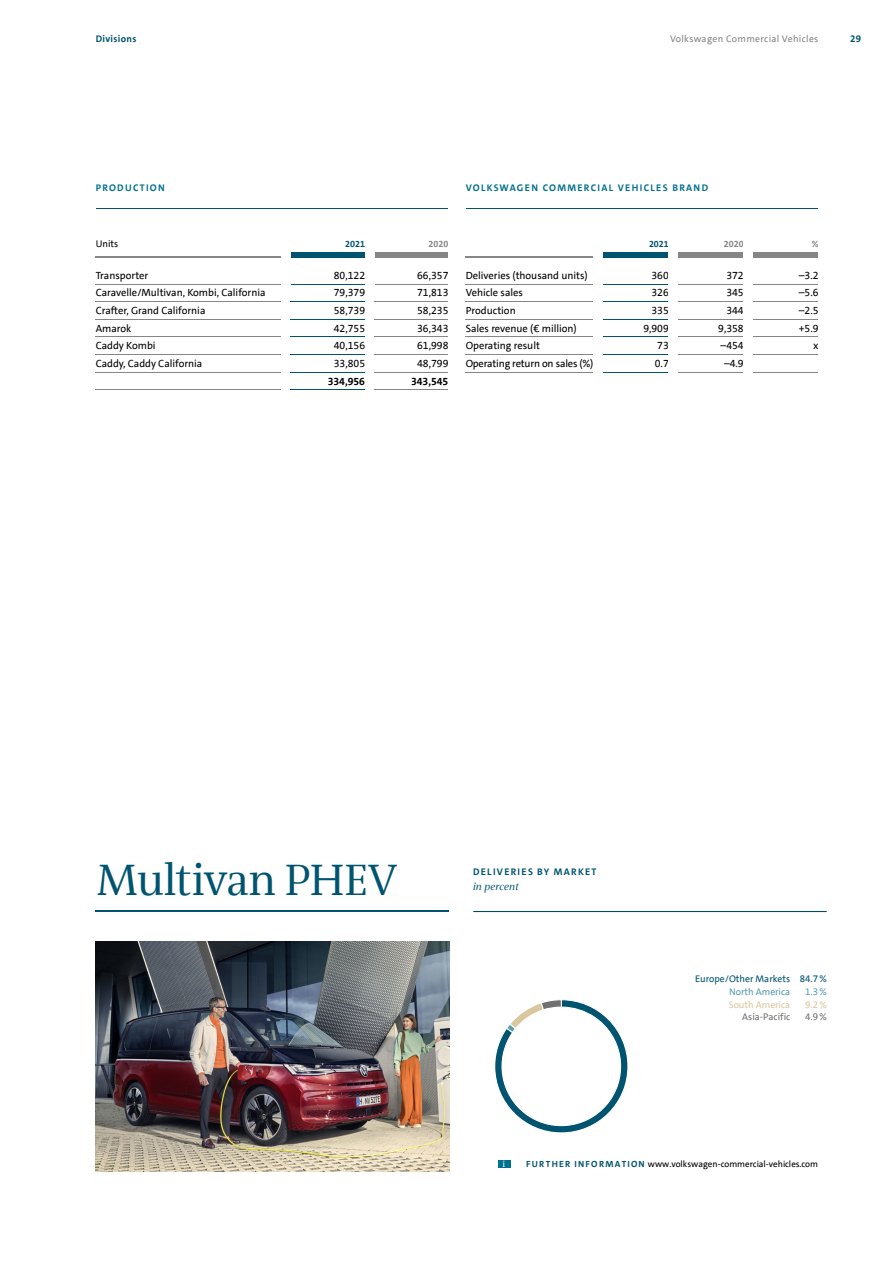
<style>
.page{position:relative;width:893px;height:1263px;background:#fff}
.page>*{position:absolute;margin:0;border:0;box-sizing:border-box;transform-origin:0 0}
.t1{font:45px "VWAG The Antiqua";letter-spacing:-.025em;color:#005470}
.t2{font:10.5px "VWAG The Sans";letter-spacing:-.005em;color:#000}
.t3{font:700 10.5px "VWAG The Sans";letter-spacing:-.005em;color:#000}
.t4{font:italic 10.5px "VWAG The Antiqua";color:#005470}
.t5{font:700 9.75px "VWAG The Sans";letter-spacing:.13em;color:#00708e}
.t6{font:9.75px "VWAG The Sans";letter-spacing:.03em;color:#868687}
.t7{font:9.75px "VWAG The Sans";letter-spacing:-.005em;color:#005470}
.t8{font:700 9.75px "VWAG The Sans";letter-spacing:.125em;color:#005470}
.t9{font:9.75px "VWAG The Sans";color:#579db0}
.t10{font:9.75px "VWAG The Sans";color:#dbc79d}
.t11{font:9.75px "VWAG The Sans";color:#707070}
.t12{font:700 9.75px "VWAG The Sans";letter-spacing:.03em;color:#005470}
.t13{font:9.75px "VWAG The Sans";color:#000}
.t14{font:9px "VWAG The Sans";letter-spacing:-.005em;color:#000}
.t15{font:700 9px "VWAG The Sans";letter-spacing:.135em;color:#005470}
.t16{font:700 9px "VWAG The Sans";color:#868687}
.t17{font:9px "VWAG The Antiqua";color:#fff}
.s1{font-weight:700;color:#005470}
</style>
<div class="page">
<hr style="left:96px;top:208px;width:352px;height:1px;background:#005470">
<svg style="left:96px;top:256px;width:185px;height:1px"></svg>
<hr style="left:291px;top:253px;width:74px;height:4px;background:#005470">
<hr style="left:374px;top:253px;width:74px;height:4px;background:#868687">
<hr style="left:96px;top:257px;width:186px;height:1px;background:#868687">
<hr style="left:291px;top:257px;width:74px;height:1px;background:#005470">
<hr style="left:374px;top:257px;width:74px;height:1px;background:#868687">
<hr style="left:96px;top:284px;width:186px;height:1px;background:#868687">
<hr style="left:291px;top:284px;width:74px;height:1px;background:#005470">
<hr style="left:374px;top:284px;width:74px;height:1px;background:#868687">
<hr style="left:96px;top:301px;width:186px;height:1px;background:#868687">
<hr style="left:291px;top:301px;width:74px;height:1px;background:#005470">
<hr style="left:374px;top:301px;width:74px;height:1px;background:#868687">
<hr style="left:96px;top:319px;width:186px;height:1px;background:#868687">
<hr style="left:291px;top:319px;width:74px;height:1px;background:#005470">
<hr style="left:374px;top:319px;width:74px;height:1px;background:#868687">
<hr style="left:96px;top:337px;width:186px;height:1px;background:#868687">
<hr style="left:291px;top:337px;width:74px;height:1px;background:#005470">
<hr style="left:374px;top:337px;width:74px;height:1px;background:#868687">
<hr style="left:96px;top:354px;width:186px;height:1px;background:#868687">
<hr style="left:291px;top:354px;width:74px;height:1px;background:#005470">
<hr style="left:374px;top:354px;width:74px;height:1px;background:#868687">
<hr style="left:96px;top:372px;width:186px;height:1px;background:#868687">
<hr style="left:291px;top:372px;width:74px;height:1px;background:#005470">
<hr style="left:374px;top:372px;width:74px;height:1px;background:#868687">
<hr style="left:96px;top:389px;width:186px;height:1px;background:#868687">
<hr style="left:291px;top:389px;width:74px;height:1px;background:#005470">
<hr style="left:374px;top:389px;width:74px;height:1px;background:#868687">
<hr style="left:466px;top:208px;width:352px;height:1px;background:#005470">
<svg style="left:466px;top:256px;width:127px;height:1px"></svg>
<hr style="left:603px;top:253px;width:66px;height:4px;background:#005470">
<hr style="left:678px;top:253px;width:66px;height:4px;background:#868687">
<hr style="left:753px;top:253px;width:65px;height:4px;background:#868687">
<hr style="left:466px;top:257px;width:128px;height:1px;background:#868687">
<hr style="left:603px;top:257px;width:66px;height:1px;background:#005470">
<hr style="left:678px;top:257px;width:66px;height:1px;background:#868687">
<hr style="left:753px;top:257px;width:65px;height:1px;background:#868687">
<hr style="left:466px;top:284px;width:128px;height:1px;background:#868687">
<hr style="left:603px;top:284px;width:66px;height:1px;background:#005470">
<hr style="left:678px;top:284px;width:66px;height:1px;background:#868687">
<hr style="left:753px;top:284px;width:65px;height:1px;background:#868687">
<hr style="left:466px;top:301px;width:128px;height:1px;background:#868687">
<hr style="left:603px;top:301px;width:66px;height:1px;background:#005470">
<hr style="left:678px;top:301px;width:66px;height:1px;background:#868687">
<hr style="left:753px;top:301px;width:65px;height:1px;background:#868687">
<hr style="left:466px;top:319px;width:128px;height:1px;background:#868687">
<hr style="left:603px;top:319px;width:66px;height:1px;background:#005470">
<hr style="left:678px;top:319px;width:66px;height:1px;background:#868687">
<hr style="left:753px;top:319px;width:65px;height:1px;background:#868687">
<hr style="left:466px;top:337px;width:128px;height:1px;background:#868687">
<hr style="left:603px;top:337px;width:66px;height:1px;background:#005470">
<hr style="left:678px;top:337px;width:66px;height:1px;background:#868687">
<hr style="left:753px;top:337px;width:65px;height:1px;background:#868687">
<hr style="left:466px;top:354px;width:128px;height:1px;background:#868687">
<hr style="left:603px;top:354px;width:66px;height:1px;background:#005470">
<hr style="left:678px;top:354px;width:66px;height:1px;background:#868687">
<hr style="left:753px;top:354px;width:65px;height:1px;background:#868687">
<hr style="left:466px;top:372px;width:128px;height:1px;background:#868687">
<hr style="left:603px;top:372px;width:66px;height:1px;background:#005470">
<hr style="left:678px;top:372px;width:66px;height:1px;background:#868687">
<hr style="left:753px;top:372px;width:65px;height:1px;background:#868687">
<hr style="left:96px;top:911px;width:353px;height:1px;background:#005470">
<svg style="left:494px;top:999px;width:134px;height:134px"></svg>
<hr style="left:473px;top:911px;width:354px;height:1px;background:#004a64">
<div style="left:498px;top:1161px;width:12px;height:7px;background:#00718d"></div>
<img style="left:95px;top:942px;width:354px;height:229px">
<p class="t12" style="left:96px;top:33px;width:42px">Divisions</p>
<p class="t6" style="left:670px;top:33px;width:150px">Volkswagen Commercial Vehicles</p>
<p class="t8" style="left:850px;top:33px;width:13px">29</p>
<p class="t5" style="left:96px;top:181px;width:71px">PRODUCTION</p>
<p class="t5" style="left:466px;top:181px;width:244px">VOLKSWAGEN COMMERCIAL VEHICLES BRAND</p>
<p class="t13" style="left:96px;top:237px;width:24px">Units</p>
<p class="t15" style="left:345px;top:238px;width:21px">2021</p>
<p class="t16" style="left:429px;top:238px;width:21px">2020</p>
<p class="t2" style="left:96px;top:269px;width:54px">Transporter</p>
<p class="t2" style="left:334px;top:269px;width:33px">80,122</p>
<p class="t2" style="left:417px;top:269px;width:33px">66,357</p>
<p class="t2" style="left:96px;top:286px;width:171px">Caravelle/Multivan, Kombi, California</p>
<p class="t2" style="left:334px;top:286px;width:33px">79,379</p>
<p class="t2" style="left:417px;top:286px;width:33px">71,813</p>
<p class="t2" style="left:96px;top:304px;width:111px">Crafter, Grand California</p>
<p class="t2" style="left:334px;top:304px;width:33px">58,739</p>
<p class="t2" style="left:417px;top:304px;width:33px">58,235</p>
<p class="t2" style="left:96px;top:321px;width:37px">Amarok</p>
<p class="t2" style="left:334px;top:321px;width:33px">42,755</p>
<p class="t2" style="left:417px;top:321px;width:33px">36,343</p>
<p class="t2" style="left:96px;top:339px;width:61px">Caddy Kombi</p>
<p class="t2" style="left:334px;top:339px;width:33px">40,156</p>
<p class="t2" style="left:417px;top:339px;width:33px">61,998</p>
<p class="t2" style="left:96px;top:357px;width:108px">Caddy, Caddy California</p>
<p class="t2" style="left:334px;top:357px;width:33px">33,805</p>
<p class="t2" style="left:417px;top:357px;width:33px">48,799</p>
<p class="t3" style="left:328px;top:374px;width:39px">334,956</p>
<p class="t3" style="left:411px;top:374px;width:39px">343,545</p>
<p class="t15" style="left:649px;top:238px;width:21px">2021</p>
<p class="t16" style="left:724px;top:238px;width:21px">2020</p>
<p class="t16" style="left:812px;top:238px;width:8px">%</p>
<p class="t2" style="left:466px;top:269px;width:123px">Deliveries (thousand units)</p>
<p class="t2" style="left:651px;top:269px;width:19px">360</p>
<p class="t2" style="left:726px;top:269px;width:19px">372</p>
<p class="t2" style="left:799px;top:269px;width:21px">–3.2</p>
<p class="t2" style="left:466px;top:286px;width:59px">Vehicle sales</p>
<p class="t2" style="left:651px;top:286px;width:19px">326</p>
<p class="t2" style="left:726px;top:286px;width:19px">345</p>
<p class="t2" style="left:799px;top:286px;width:21px">–5.6</p>
<p class="t2" style="left:466px;top:304px;width:52px">Production</p>
<p class="t2" style="left:651px;top:304px;width:19px">335</p>
<p class="t2" style="left:726px;top:304px;width:19px">344</p>
<p class="t2" style="left:799px;top:304px;width:21px">–2.5</p>
<p class="t2" style="left:466px;top:321px;width:113px">Sales revenue (€ million)</p>
<p class="t2" style="left:643px;top:321px;width:27px">9,909</p>
<p class="t2" style="left:718px;top:321px;width:27px">9,358</p>
<p class="t2" style="left:799px;top:321px;width:21px">+5.9</p>
<p class="t2" style="left:466px;top:339px;width:76px">Operating result</p>
<p class="t2" style="left:657px;top:339px;width:13px">73</p>
<p class="t2" style="left:720px;top:339px;width:25px">–454</p>
<p class="t2" style="left:813px;top:339px;width:7px">x</p>
<p class="t2" style="left:466px;top:357px;width:129px">Operating return on sales (%)</p>
<p class="t2" style="left:655px;top:357px;width:15px">0.7</p>
<p class="t2" style="left:724px;top:357px;width:21px">–4.9</p>
<h1 class="t1" style="left:96px;top:850px;width:303px">Multivan PHEV</h1>
<p class="t8" style="left:473px;top:866px;width:125px">DELIVERIES BY MARKET</p>
<p class="t4" style="left:473px;top:880px;width:48px">in percent</p>
<p class="t7" style="left:695px;top:973px;width:97px">Europe/Other Markets</p>
<p class="t9" style="left:729px;top:985px;width:63px">North America</p>
<p class="t10" style="left:729px;top:998px;width:63px">South America</p>
<p class="t11" style="left:742px;top:1011px;width:50px">Asia-Pacific</p>
<p class="t7" style="left:800px;top:973px;width:28px">84.7 %</p>
<p class="t9" style="left:805px;top:985px;width:23px">1.3 %</p>
<p class="t10" style="left:805px;top:998px;width:23px">9.2 %</p>
<p class="t11" style="left:805px;top:1011px;width:23px">4.9 %</p>
<p class="t14" style="left:528px;top:1158px;width:292px"><span class="s1">FURTHER INFORMATION</span>www.volkswagen-commercial-vehicles.com</p>
<p class="t14" style="left:651px;top:1158px;width:172px">www.volkswagen-commercial-vehicles.com</p>
<p class="t17" style="left:503px;top:1158px;width:4px">i</p>
<p class="t15" style="left:526px;top:1158px;width:120px">FURTHER INFORMATION</p>
</div>
